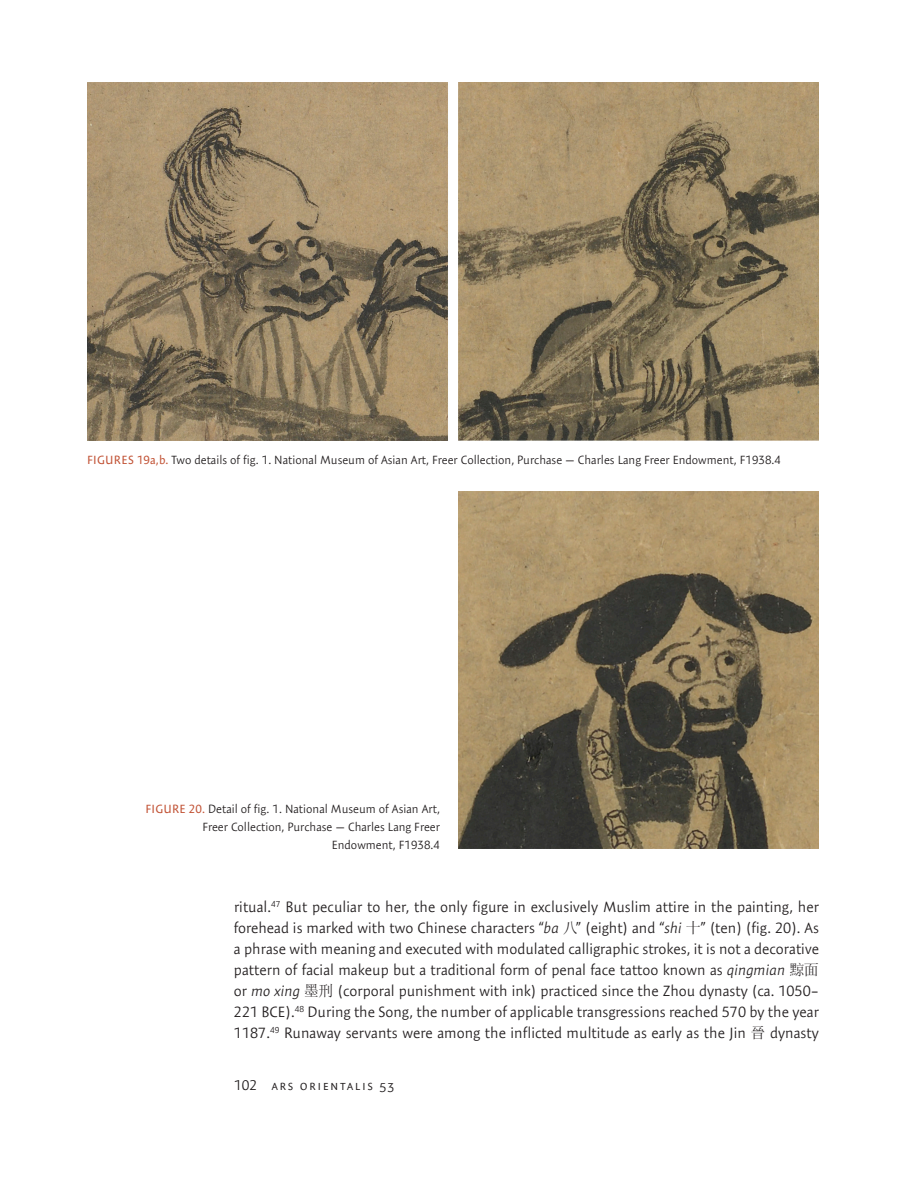
<style>
.page{position:relative;width:918px;height:1188px;background:#fff}
.page>*{position:absolute;margin:0;border:0;box-sizing:border-box;transform-origin:0 0}
.t1{font:300 15px/21px "Expo Sans Pro";color:#231f20;text-align:justify}
.t2{font:300 14.25px "Expo Sans Pro";letter-spacing:.1em;color:#231f20}
.t3{font:300 12px/18px "Expo Sans Pro";color:#231f20;text-align:right}
.s1{font-weight:400;color:#c25437}
.s2{font-style:italic}
.s3{font-family:"Sim Sun";font-weight:400}
</style>
<div class="page">
<img style="left:458px;top:492px;width:360px;height:357px">
<img style="left:87px;top:83px;width:732px;height:357px">
<p class="t3" style="left:87px;top:451px;width:695px"><span class="s1">FIGURES 19a,b.</span> Two details of fig. 1. National Museum of Asian Art, Freer Collection, Purchase — Charles Lang Freer Endowment, F1938.4</p>
<p class="t3" style="left:145px;top:800px;width:296px"><span class="s1">FIGURE 20.</span> Detail of fig. 1. National Museum of Asian Art,<br>Freer Collection, Purchase — Charles Lang Freer<br>Endowment, F1938.4</p>
<p class="t1" style="left:234px;top:896px;width:587px">ritual.<sup>47</sup> But peculiar to her, the only figure in exclusively Muslim attire in the painting, her forehead is marked with two Chinese characters “<span class="s2">ba</span> <span class="s3">八</span>” (eight) and “<span class="s2">shi</span> <span class="s3">十</span>” (ten) (fig. 20). As a phrase with meaning and executed with modulated calligraphic strokes, it is not a decorative pattern of facial makeup but a traditional form of penal face tattoo known as <span class="s2">qingmian</span> <span class="s3">黥面</span>or <span class="s2">mo xing</span> <span class="s3">墨刑</span> (corporal punishment with ink) practiced since the Zhou dynasty (ca. 1050– 221 BCE).<sup>48</sup> During the Song, the number of applicable transgressions reached 570 by the year 1187.<sup>49</sup> Runaway servants were among the inflicted multitude as early as the Jin <span class="s3">晉</span> dynasty</p>
<p class="t2" style="left:234px;top:1077px;width:162px">102 Ars Orientalis 53</p>
</div>
